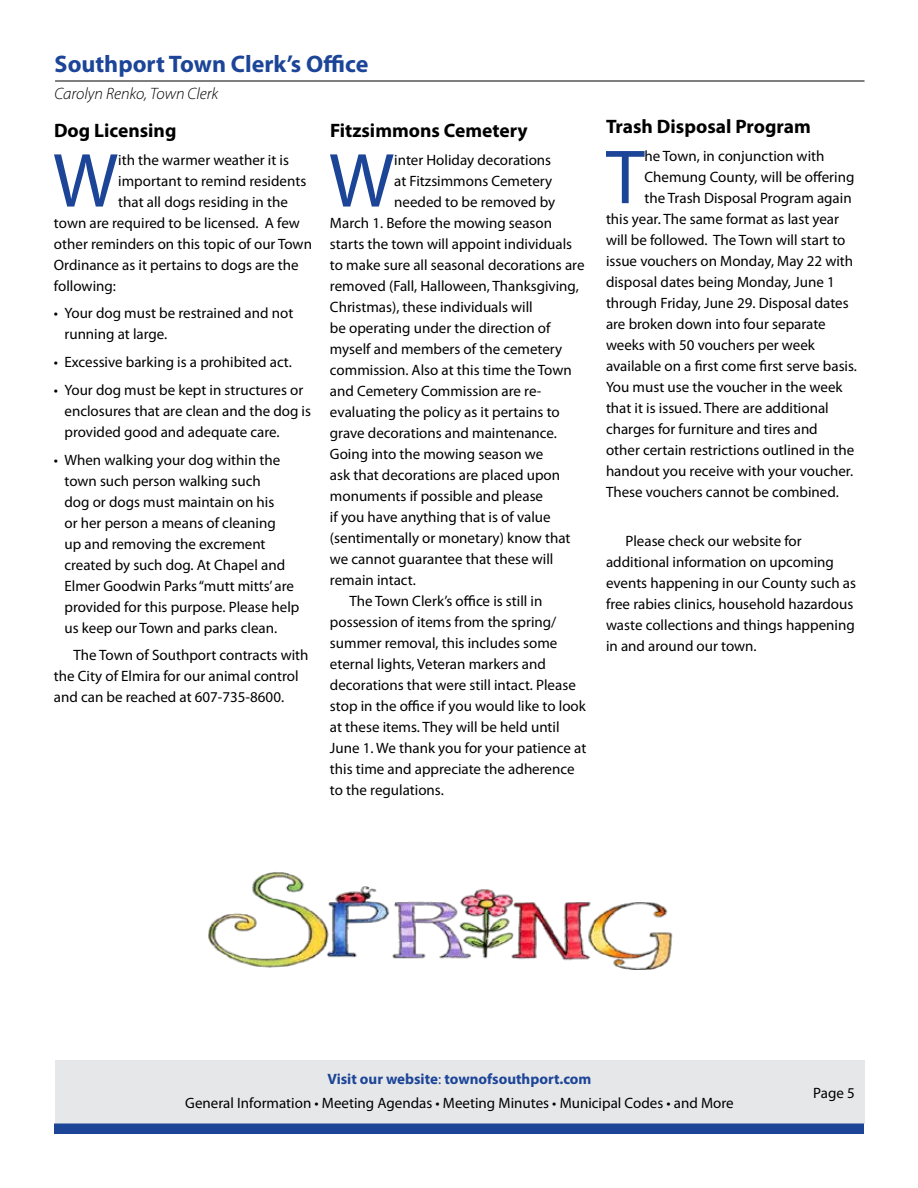
<style>
.page{position:relative;width:918px;height:1188px;background:#fff}
.page>*{position:absolute;margin:0;border:0;box-sizing:border-box;transform-origin:0 0}
.t1{font:77.25px "Myriad Pro";color:#1c4598}
.t2{font:700 24px "Myriad Pro";color:#1c4598}
.t3{font:700 19.5px "Myriad Pro";color:#000}
.t4{font:italic 300 16.5px "Myriad Pro";color:#000}
.t5{font:15px/21px "Myriad Pro";color:#000}
.s1{font-weight:700;color:#1c4598}
.s2{color:#1c4598}
</style>
<div class="page">
<div style="left:55px;top:1061px;width:810px;height:63px;background:#e6e7e8"></div>
<div style="left:54px;top:1124px;width:810px;height:10px;background:#1c4598"></div>
<hr style="left:55px;top:81px;width:810px;height:1px;background:#000">
<img style="left:208px;top:872px;width:465px;height:98px">
<h2 class="t2" style="left:55px;top:48px;width:315px">Southport Town Clerk’s Office</h2>
<p class="t4" style="left:55px;top:83px;width:165px">Carolyn Renko, Town Clerk</p>
<h3 class="t3" style="left:54px;top:118px;width:124px">Dog Licensing</h3>
<h1 class="t1" style="left:53px;top:133px;width:67px">W</h1>
<p class="t5" style="left:118px;top:149px;width:172px">ith the warmer weather it is</p>
<h3 class="t3" style="left:330px;top:118px;width:199px">Fitzsimmons Cemetery</h3>
<h1 class="t1" style="left:329px;top:133px;width:67px">W</h1>
<p class="t5" style="left:394px;top:149px;width:158px">inter Holiday decorations</p>
<p class="t5" style="left:118px;top:170px;width:190px">important to remind residents</p>
<p class="t5" style="left:118px;top:191px;width:171px">that all dogs residing in the</p>
<p class="t5" style="left:54px;top:212px;width:247px">town are required to be licensed. A few</p>
<p class="t5" style="left:54px;top:233px;width:260px">other reminders on this topic of our Town</p>
<p class="t5" style="left:54px;top:254px;width:246px">Ordinance as it pertains to dogs are the</p>
<p class="t5" style="left:54px;top:275px;width:63px">following:</p>
<p class="t5" style="left:64px;top:303px;width:230px;text-indent:-11px">• Your dog must be restrained and not running at large.</p>
<p class="t5" style="left:54px;top:351px;width:239px">• Excessive barking is a prohibited act.</p>
<p class="t5" style="left:64px;top:379px;width:248px;text-indent:-11px">• Your dog must be kept in structures or enclosures that are clean and the dog is provided good and adequate care.</p>
<p class="t5" style="left:64px;top:449px;width:237px;text-indent:-11px">• When walking your dog within the town such person walking such<br>dog or dogs must maintain on his<br>or her person a means of cleaning<br>up and removing the excrement created by such dog. At Chapel and<br>Elmer Goodwin Parks “mutt mitts’ are provided for this purpose. Please help us keep our Town and parks clean.</p>
<p class="t5" style="left:54px;top:645px;width:256px;text-indent:20px">The Town of Southport contracts with the City of Elmira for our animal control and can be reached at 607-735-8600.</p>
<p class="t5" style="left:394px;top:170px;width:160px">at Fitzsimmons Cemetery</p>
<p class="t5" style="left:394px;top:191px;width:163px">needed to be removed by</p>
<p class="t5" style="left:330px;top:212px;width:224px">March 1. Before the mowing season</p>
<p class="t5" style="left:330px;top:233px;width:244px">starts the town will appoint individuals</p>
<p class="t5" style="left:330px;top:254px;width:256px">to make sure all seasonal decorations are</p>
<p class="t5" style="left:330px;top:275px;width:250px">removed (Fall, Halloween, Thanksgiving,</p>
<p class="t5" style="left:330px;top:296px;width:204px">Christmas), these individuals will</p>
<p class="t5" style="left:330px;top:317px;width:222px">be operating under the direction of</p>
<p class="t5" style="left:330px;top:338px;width:234px">myself and members of the cemetery</p>
<p class="t5" style="left:330px;top:359px;width:243px">commission. Also at this time the Town</p>
<p class="t5" style="left:330px;top:380px;width:213px">and Cemetery Commission are re-</p>
<p class="t5" style="left:330px;top:401px;width:231px">evaluating the policy as it pertains to</p>
<p class="t5" style="left:330px;top:422px;width:229px">grave decorations and maintenance.</p>
<p class="t5" style="left:330px;top:443px;width:215px">Going into the mowing season we</p>
<p class="t5" style="left:330px;top:464px;width:232px">ask that decorations are placed upon</p>
<p class="t5" style="left:330px;top:485px;width:215px">monuments if possible and please</p>
<p class="t5" style="left:330px;top:506px;width:222px">if you have anything that is of value</p>
<p class="t5" style="left:330px;top:527px;width:242px">(sentimentally or monetary) know that</p>
<p class="t5" style="left:330px;top:548px;width:225px">we cannot guarantee that these will</p>
<p class="t5" style="left:330px;top:569px;width:87px">remain intact.</p>
<p class="t5" style="left:349px;top:590px;width:195px">The Town Clerk’s office is still in</p>
<p class="t5" style="left:330px;top:611px;width:228px">possession of items from the spring/</p>
<p class="t5" style="left:330px;top:632px;width:229px">summer removal, this includes some</p>
<p class="t5" style="left:330px;top:653px;width:217px">eternal lights, Veteran markers and</p>
<p class="t5" style="left:330px;top:674px;width:247px">decorations that were still intact. Please</p>
<p class="t5" style="left:330px;top:695px;width:257px">stop in the office if you would like to look</p>
<p class="t5" style="left:330px;top:716px;width:231px">at these items. They will be held until</p>
<p class="t5" style="left:330px;top:737px;width:258px">June 1. We thank you for your patience at</p>
<p class="t5" style="left:330px;top:758px;width:246px">this time and appreciate the adherence</p>
<p class="t5" style="left:330px;top:779px;width:115px">to the regulations.</p>
<h3 class="t3" style="left:606px;top:114px;width:206px">Trash Disposal Program</h3>
<h1 class="t1" style="left:606px;top:130px;width:40px">T</h1>
<p class="t5" style="left:644px;top:145px;width:181px">he Town, in conjunction with</p>
<p class="t5" style="left:644px;top:166px;width:211px">Chemung County, will be offering</p>
<p class="t5" style="left:644px;top:187px;width:209px">the Trash Disposal Program again</p>
<p class="t5" style="left:606px;top:208px;width:235px">this year. The same format as last year</p>
<p class="t5" style="left:606px;top:229px;width:241px">will be followed. The Town will start to</p>
<p class="t5" style="left:606px;top:250px;width:249px">issue vouchers on Monday, May 22 with</p>
<p class="t5" style="left:606px;top:271px;width:230px">disposal dates being Monday, June 1</p>
<p class="t5" style="left:606px;top:292px;width:244px">through Friday, June 29. Disposal dates</p>
<p class="t5" style="left:606px;top:313px;width:221px">are broken down into four separate</p>
<p class="t5" style="left:606px;top:334px;width:210px">weeks with 50 vouchers per week</p>
<p class="t5" style="left:606px;top:355px;width:253px">available on a first come first serve basis.</p>
<p class="t5" style="left:606px;top:376px;width:238px">You must use the voucher in the week</p>
<p class="t5" style="left:606px;top:397px;width:224px">that it is issued. There are additional</p>
<p class="t5" style="left:606px;top:418px;width:213px">charges for furniture and tires and</p>
<p class="t5" style="left:606px;top:439px;width:250px">other certain restrictions outlined in the</p>
<p class="t5" style="left:606px;top:460px;width:249px">handout you receive with your voucher.</p>
<p class="t5" style="left:606px;top:481px;width:234px">These vouchers cannot be combined.</p>
<p class="t5" style="left:606px;top:530px;width:252px;text-indent:20px">Please check our website for additional information on upcoming events happening in our County such as free rabies clinics, household hazardous waste collections and things happening in and around our town.</p>
<p class="t5" style="left:185px;top:1066px;width:550px;line-height:24px;text-align:center"><span class="s1">Visit our website</span><span class="s2">:</span> <span class="s1">townofsouthport.com<br></span>General Information • Meeting Agendas • Meeting Minutes • Municipal Codes • and More</p>
<p class="t5" style="left:813px;top:1083px;width:43px">Page 5</p>
</div>
